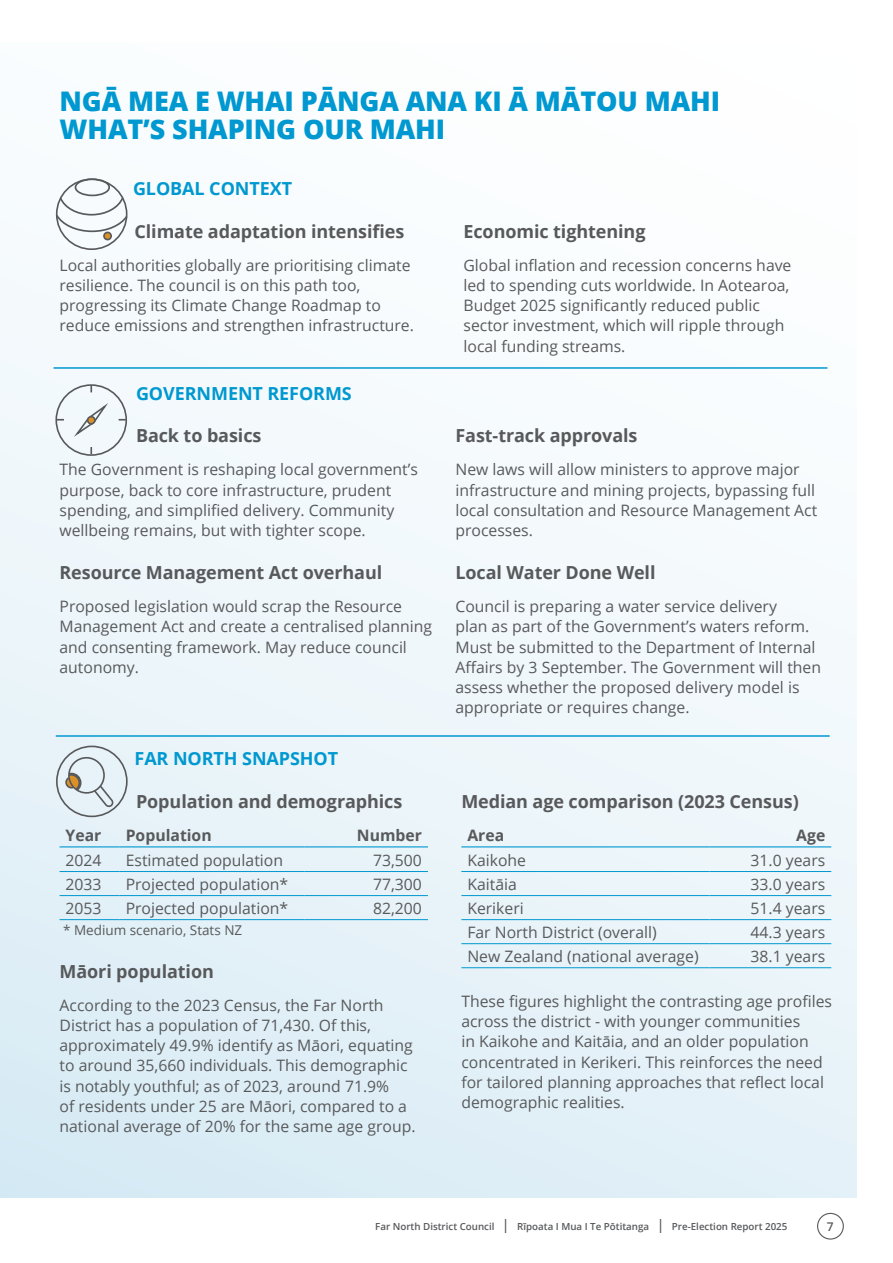
<style>
.page{position:relative;width:893px;height:1263px;background:#fff}
.page>*{position:absolute;margin:0;border:0;box-sizing:border-box;transform-origin:0 0}
.t1{font:800 27px/28.2px "Open Sans";letter-spacing:-.005em;color:#0098d0}
.t2{font:700 18px "Open Sans";letter-spacing:-.005em;color:#58595b}
.t3{font:700 18px "Open Sans";letter-spacing:-.005em;color:#0098d0}
.t4{font:15.75px/20.2px "Open Sans";color:#58595b}
.t5{font:700 15.75px "Open Sans";color:#58595b}
.t6{font:13.5px "Open Sans";color:#58595b}
.t7{font:600 12px "Open Sans";color:#58595b}
.t8{font:600 9.75px "Open Sans";color:#58595b}
.s1{font-weight:700;font-size:19.5px}
</style>
<div class="page">
<div style="left:817px;top:1213px;width:27px;height:26px;border:1px solid #58595b;border-radius:50%"></div>
<div style="left:0;top:42px;width:856px;height:1156px;background:linear-gradient(to bottom,#fff,#deeef6)"></div>
<hr style="left:60px;top:871px;width:60px;height:1px;background:#0098d0">
<hr style="left:120px;top:871px;width:185px;height:1px;background:#0098d0">
<hr style="left:305px;top:871px;width:123px;height:1px;background:#0098d0">
<hr style="left:60px;top:895px;width:60px;height:1px;background:#0098d0">
<hr style="left:120px;top:895px;width:185px;height:1px;background:#0098d0">
<hr style="left:305px;top:895px;width:123px;height:1px;background:#0098d0">
<hr style="left:60px;top:919px;width:60px;height:1px;background:#0098d0">
<hr style="left:120px;top:919px;width:185px;height:1px;background:#0098d0">
<hr style="left:305px;top:919px;width:123px;height:1px;background:#0098d0">
<hr style="left:60px;top:846px;width:60px;height:1px;background:#0098d0">
<hr style="left:120px;top:846px;width:185px;height:1px;background:#0098d0">
<hr style="left:305px;top:846px;width:123px;height:1px;background:#0098d0">
<hr style="left:461px;top:871px;width:248px;height:1px;background:#0098d0">
<hr style="left:709px;top:871px;width:122px;height:1px;background:#0098d0">
<hr style="left:461px;top:895px;width:248px;height:1px;background:#0098d0">
<hr style="left:709px;top:895px;width:122px;height:1px;background:#0098d0">
<hr style="left:461px;top:919px;width:248px;height:1px;background:#0098d0">
<hr style="left:709px;top:919px;width:122px;height:1px;background:#0098d0">
<hr style="left:461px;top:943px;width:248px;height:1px;background:#0098d0">
<hr style="left:709px;top:943px;width:122px;height:1px;background:#0098d0">
<hr style="left:461px;top:967px;width:248px;height:1px;background:#0098d0">
<hr style="left:709px;top:967px;width:122px;height:1px;background:#0098d0">
<hr style="left:461px;top:846px;width:248px;height:1px;background:#0098d0">
<hr style="left:709px;top:846px;width:122px;height:1px;background:#0098d0">
<div style="left:75px;top:178px;width:35px;height:18px;border:2px solid #58595b;border-radius:50%"></div>
<div style="left:56px;top:178px;width:71px;height:72px;border:2px solid #58595b;border-radius:50%"></div>
<div style="left:104px;top:232px;width:7px;height:8px;background:#dc9128;border-radius:50%"></div>
<div style="left:103px;top:232px;width:9px;height:8px;border:2px solid #58595b;border-radius:50%"></div>
<svg style="left:54px;top:196px;width:75px;height:37px"></svg>
<div style="left:55px;top:384px;width:72px;height:72px;border:2px solid #58595b;border-radius:50%"></div>
<svg style="left:90px;top:447px;width:2px;height:7px"></svg>
<svg style="left:90px;top:385px;width:2px;height:7px"></svg>
<svg style="left:70px;top:399px;width:42px;height:41px"></svg>
<div style="left:88px;top:417px;width:7px;height:7px;background:#dc9128;border-radius:50%"></div>
<div style="left:87px;top:416px;width:9px;height:9px;border:2px solid #58595b;border-radius:50%"></div>
<div style="left:56px;top:746px;width:72px;height:71px;border:2px solid #58595b;border-radius:50%"></div>
<svg style="left:64px;top:771px;width:19px;height:22px"></svg>
<div style="left:68px;top:757px;width:37px;height:37px;border:2px solid #58595b;border-radius:50%"></div>
<svg style="left:92px;top:784px;width:23px;height:25px"></svg>
<hr style="left:54px;top:367px;width:773px;height:2px;background:#0098d0">
<hr style="left:56px;top:735px;width:774px;height:2px;background:#0098d0">
<h1 class="t1" style="left:60px;top:86px;width:662px">NGĀ MEA E WHAI PĀNGA ANA KI Ā MĀTOU MAHI<br>WHAT’S SHAPING OUR MAHI</h1>
<p class="t3" style="left:133px;top:175px;width:161px">GLOBAL CONTEXT</p>
<p class="t2" style="left:135px;top:218px;width:271px">Climate adaptation intensifies</p>
<p class="t4" style="left:60px;top:254px;width:354px">Local authorities globally are prioritising climate resilience. The council is on this path too, progressing its Climate Change Roadmap to reduce emissions and strengthen infrastructure.</p>
<p class="t3" style="left:136px;top:380px;width:217px">GOVERNMENT REFORMS</p>
<p class="t2" style="left:136px;top:423px;width:127px">Back to basics</p>
<p class="t4" style="left:60px;top:459px;width:360px">The Government is reshaping local government’s purpose, back to core infrastructure, prudent spending, and simplified delivery. Community wellbeing remains, but with tighter scope.</p>
<p class="t2" style="left:60px;top:560px;width:324px">Resource Management Act overhaul</p>
<p class="t4" style="left:60px;top:596px;width:374px">Proposed legislation would scrap the Resource Management Act and create a centralised planning and consenting framework. May reduce council autonomy.</p>
<p class="t3" style="left:135px;top:746px;width:205px">FAR NORTH SNAPSHOT</p>
<p class="t2" style="left:136px;top:789px;width:268px">Population and demographics</p>
<p class="t5" style="left:66px;top:824px;width:37px">Year</p>
<p class="t5" style="left:126px;top:824px;width:88px">Population</p>
<p class="t5" style="left:357px;top:824px;width:67px">Number</p>
<p class="t4" style="left:66px;top:849px;width:38px">2024</p>
<p class="t4" style="left:126px;top:849px;width:159px">Estimated population</p>
<p class="t4" style="left:373px;top:849px;width:50px">73,500</p>
<p class="t4" style="left:66px;top:873px;width:38px">2033</p>
<p class="t4" style="left:126px;top:873px;width:164px">Projected population*</p>
<p class="t4" style="left:373px;top:873px;width:50px">77,300</p>
<p class="t4" style="left:66px;top:897px;width:38px">2053</p>
<p class="t4" style="left:126px;top:897px;width:164px">Projected population*</p>
<p class="t4" style="left:373px;top:897px;width:50px">82,200</p>
<p class="t6" style="left:63px;top:920px;width:181px">* Medium scenario, Stats NZ</p>
<p class="t2" style="left:60px;top:958px;width:156px">Māori population</p>
<p class="t4" style="left:60px;top:994px;width:355px">According to the 2023 Census, the Far North District has a population of 71,430. Of this, approximately 49.9% identify as Māori, equating to around 35,660 individuals. This demographic is notably youthful; as of 2023, around 71.9%<br>of residents under 25 are Māori, compared to a national average of 20% for the same age group.</p>
<p class="t2" style="left:463px;top:218px;width:183px">Economic tightening</p>
<p class="t4" style="left:463px;top:254px;width:329px">Global inflation and recession concerns have led to spending cuts worldwide. In Aotearoa, Budget 2025 significantly reduced public sector investment, which will ripple through local funding streams.</p>
<p class="t2" style="left:455px;top:423px;width:184px">Fast-track approvals</p>
<p class="t4" style="left:455px;top:459px;width:363px">New laws will allow ministers to approve major infrastructure and mining projects, bypassing full local consultation and Resource Management Act processes.</p>
<p class="t2" style="left:455px;top:560px;width:202px">Local Water Done Well</p>
<p class="t4" style="left:455px;top:596px;width:367px">Council is preparing a water service delivery<br>plan as part of the Government’s waters reform.<br>Must be submitted to the Department of Internal Affairs by 3 September. The Government will then assess whether the proposed delivery model is appropriate or requires change.</p>
<p class="t2" style="left:461px;top:789px;width:339px">Median age comparison (2023 Census)</p>
<p class="t5" style="left:467px;top:824px;width:38px">Area</p>
<p class="t5" style="left:796px;top:824px;width:31px">Age</p>
<p class="t4" style="left:467px;top:849px;width:60px">Kaikohe</p>
<p class="t4" style="left:750px;top:849px;width:76px">31.0 years</p>
<p class="t4" style="left:467px;top:873px;width:51px">Kaitāia</p>
<p class="t4" style="left:750px;top:873px;width:76px">33.0 years</p>
<p class="t4" style="left:467px;top:897px;width:58px">Kerikeri</p>
<p class="t4" style="left:750px;top:897px;width:76px">51.4 years</p>
<p class="t4" style="left:467px;top:921px;width:191px">Far North District (overall)</p>
<p class="t4" style="left:750px;top:921px;width:76px">44.3 years</p>
<p class="t4" style="left:467px;top:945px;width:233px">New Zealand (national average)</p>
<p class="t4" style="left:750px;top:945px;width:76px">38.1 years</p>
<p class="t4" style="left:461px;top:991px;width:372px">These figures highlight the contrasting age profiles across the district - with younger communities<br>in Kaikohe and Kaitāia, and an older population concentrated in Kerikeri. This reinforces the need for tailored planning approaches that reflect local demographic realities.</p>
<p class="t8" style="left:375px;top:1219px;width:414px">Far North District Council <span class="s1">I</span> Rīpoata I Mua I Te Pōtitanga <span class="s1">I</span> Pre-Election Report 2025</p>
<p class="t7" style="left:827px;top:1218px;width:8px">7</p>
</div>
